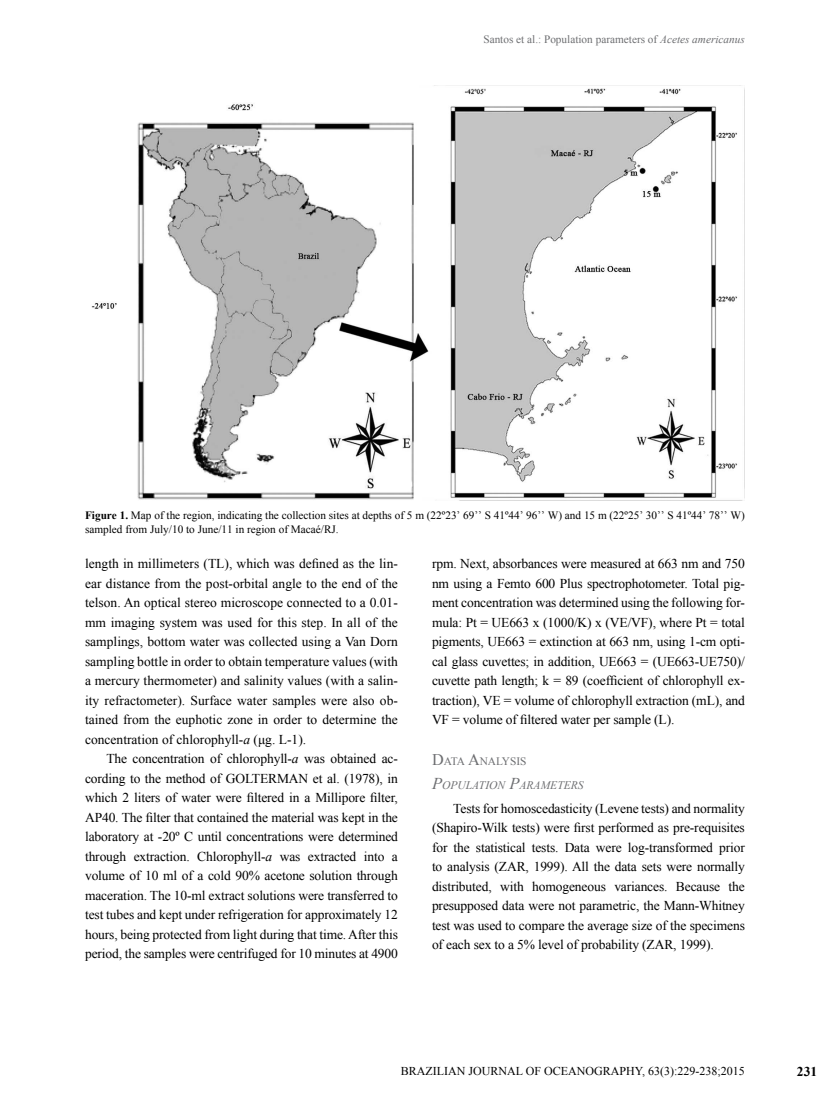
<style>
.page{position:relative;width:830px;height:1106px;background:#fff}
.page>*{position:absolute;margin:0;border:0;box-sizing:border-box;transform-origin:0 0}
.t1{font:13.5px/19.5px "Times New Roman";letter-spacing:-.01em;color:#000;text-align:justify}
.t2{font:700 13.5px "Times New Roman";color:#000}
.t3{font:12px "Times New Roman";color:#000}
.t4{font:italic 11.55px "Times New Roman";color:#6d6e71}
.t5{font:11.4px "Times New Roman";color:#6d6e71}
.t6{font:11.25px/14.2px "Times New Roman";color:#000}
.t7{font:11.25px "Times New Roman";color:#6d6e71}
.s1{font-style:italic}
.s2{font-weight:700}
.s3{font-size:16.2px}
.s4{font-size:16.5px}
</style>
<div class="page">
<img style="left:91px;top:85px;width:650px;height:415px">
<p class="t7" style="left:483px;top:32px;width:263px">Santos et al.: Population parameters of <span class="s1">Acetes americanus</span></p>
<p class="t6" style="left:85px;top:508px;width:661px"><span class="s2">Figure 1.</span> Map of the region, indicating the collection sites at depths of 5 m (22º23’ 69’’ S 41º44’ 96’’ W) and 15 m (22º25’ 30’’ S 41º44’ 78’’ W) sampled from July/10 to June/11 in region of Macaé/RJ.</p>
<p class="t1" style="left:85px;top:554px;width:314px">length in millimeters (TL), which was defined as the lin&shy;ear distance from the post-orbital angle to the end of the telson. An optical stereo microscope connected to a 0.01- mm imaging system was used for this step. In all of the samplings, bottom water was collected using a Van Dorn sampling bottle in order to obtain temperature values (with a mercury thermometer) and salinity values (with a salin&shy;ity refractometer). Surface water samples were also ob&shy;tained from the euphotic zone in order to determine the concentration of chlorophyll-<span class="s1">a</span> (μg. L-1).</p>
<p class="t1" style="left:85px;top:749px;width:314px;text-indent:21px">The concentration of chlorophyll-<span class="s1">a</span> was obtained ac&shy;cording to the method of GOLTERMAN et al. (1978), in which 2 liters of water were filtered in a Millipore filter, AP40. The filter that contained the material was kept in the laboratory at -20º C until concentrations were determined through extraction. Chlorophyll-<span class="s1">a</span> was extracted into a volume of 10 ml of a cold 90% acetone solution through maceration. The 10-ml extract solutions were transferred to test tubes and kept under refrigeration for approximately 12 hours, being protected from light during that time. After this period, the samples were centrifuged for 10 minutes at 4900</p>
<p class="t1" style="left:432px;top:553px;width:314px">rpm. Next, absorbances were measured at 663 nm and 750 nm using a Femto 600 Plus spectrophotometer. Total pig&shy;ment concentration was determined using the following for&shy;mula: Pt = UE663 x (1000/K) x (VE/VF), where Pt = total pigments, UE663 = extinction at 663 nm, using 1-cm opti&shy;cal glass cuvettes; in addition, UE663 = (UE663-UE750)/ cuvette path length; k = 89 (coefficient of chlorophyll ex&shy;traction), VE = volume of chlorophyll extraction (mL), and VF = volume of filtered water per sample (L).</p>
<p class="t5" style="left:432px;top:753px;width:95px"><span class="s3">D</span>ATA <span class="s3">A</span>NALYSIS</p>
<p class="t4" style="left:432px;top:777px;width:153px"><span class="s4">P</span>OPULATION <span class="s4">P</span>ARAMETERS</p>
<p class="t1" style="left:432px;top:798px;width:314px;text-indent:21px">Tests for homoscedasticity (Levene tests) and normality (Shapiro-Wilk tests) were first performed as pre-requisites for the statistical tests. Data were log-transformed prior to analysis (ZAR, 1999). All the data sets were normally distributed, with homogeneous variances. Because the presupposed data were not parametric, the Mann-Whitney test was used to compare the average size of the specimens of each sex to a 5% level of probability (ZAR, 1999).</p>
<p class="t3" style="left:400px;top:1063px;width:345px">BRAZILIAN JOURNAL OF OCEANOGRAPHY, 63(3):229-238;2015</p>
<p class="t2" style="left:796px;top:1062px;width:22px">231</p>
</div>
